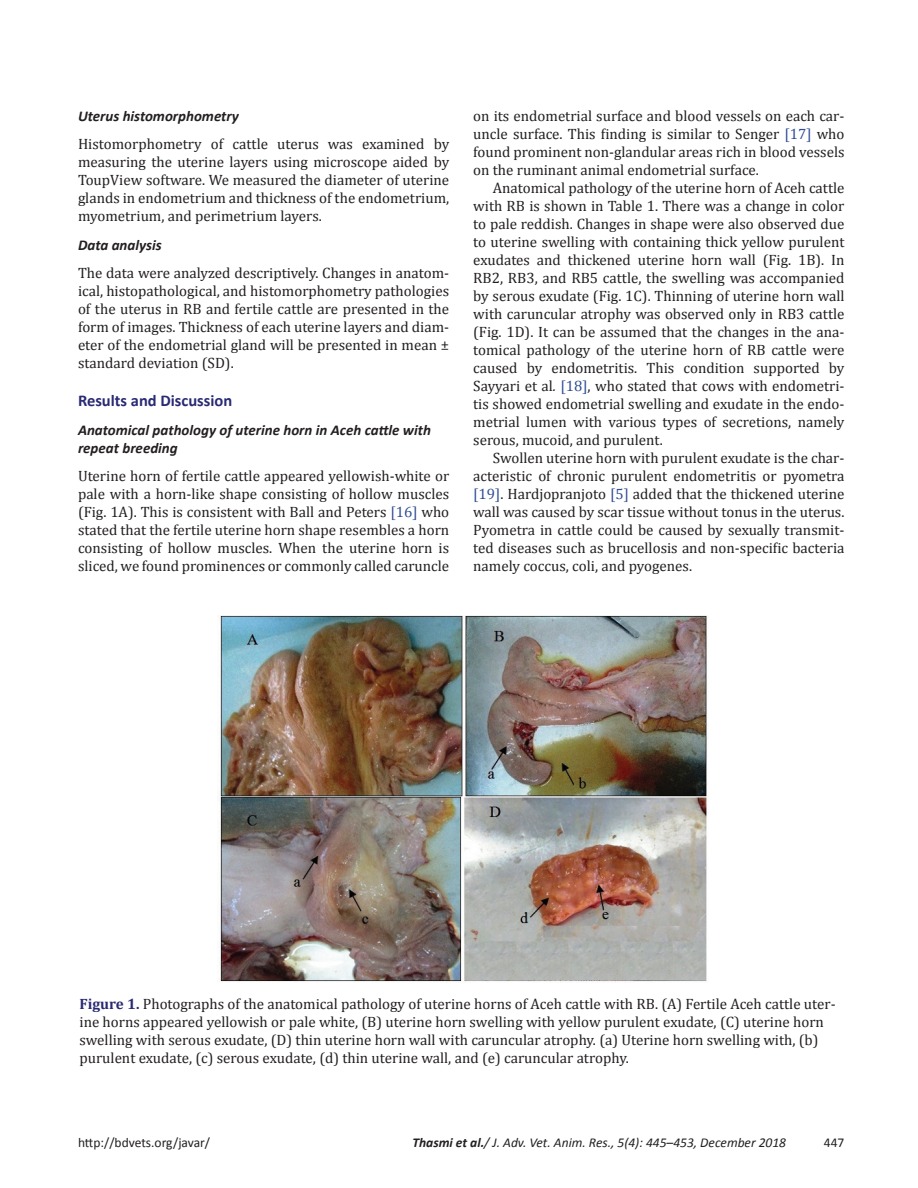
<style>
.page{position:relative;width:918px;height:1188px;background:#fff}
.page>*{position:absolute;margin:0;border:0;box-sizing:border-box;transform-origin:0 0}
.Head_A{font:700 16.5px "Calibri";color:#292a73}
.Para_Indent{font:15px/18px "Cambria";color:#231f20;text-align:justify}
.Para_1st{font:15px/18px "Cambria";color:#231f20;text-align:justify}
.Head_B{font:italic 700 15px/18px "Calibri";color:#231f20}
.t1{font:italic 13.5px "Calibri";color:#231f20}
.t2{font:13.5px "Calibri";color:#231f20}
.s1{color:#304d94}
.s2{font-style:italic}
.s3{font-weight:700;color:#292a73}
.s4{font-weight:700}
</style>
<div class="page">
<img style="left:218px;top:615px;width:489px;height:367px">
<p class="Head_B" style="left:78px;top:106px;width:162px">Uterus histomorphometry</p>
<p class="Para_1st" style="left:78px;top:135px;width:373px">Histomorphometry of cattle uterus was examined by measuring the uterine layers using microscope aided by ToupView software. We measured the diameter of uterine glands in endometrium and thickness of the endometrium, myometrium, and perimetrium layers.</p>
<p class="Head_B" style="left:78px;top:235px;width:85px">Data analysis</p>
<p class="Para_1st" style="left:78px;top:264px;width:373px">The data were analyzed descriptively. Changes in anatom&shy;ical, histopathological, and histomorphometry pathologies of the uterus in RB and fertile cattle are presented in the form of images. Thickness of each uterine layers and diam&shy;eter of the endometrial gland will be presented in mean ± standard deviation (SD).</p>
<p class="Head_A" style="left:78px;top:390px;width:156px">Results and Discussion</p>
<p class="Head_B" style="left:78px;top:420px;width:354px">Anatomical pathology of uterine horn in Aceh cattle with repeat breeding</p>
<p class="Para_1st" style="left:78px;top:467px;width:373px">Uterine horn of fertile cattle appeared yellowish-white or pale with a horn-like shape consisting of hollow muscles (Fig. 1A). This is consistent with Ball and Peters <span class="s1">[16]</span> who stated that the fertile uterine horn shape resembles a horn consisting of hollow muscles. When the uterine horn is sliced, we found prominences or commonly called caruncle</p>
<p class="Para_1st" style="left:473px;top:107px;width:373px">on its endometrial surface and blood vessels on each car&shy;uncle surface. This finding is similar to Senger <span class="s1">[17]</span> who found prominent non-glandular areas rich in blood vessels on the ruminant animal endometrial surface.</p>
<p class="Para_Indent" style="left:473px;top:179px;width:373px;text-indent:20px">Anatomical pathology of the uterine horn of Aceh cattle with RB is shown in Table 1. There was a change in color to pale reddish. Changes in shape were also observed due to uterine swelling with containing thick yellow purulent exudates and thickened uterine horn wall (Fig. 1B). In RB2, RB3, and RB5 cattle, the swelling was accompanied by serous exudate (Fig. 1C). Thinning of uterine horn wall with caruncular atrophy was observed only in RB3 cattle (Fig. 1D). It can be assumed that the changes in the ana&shy;tomical pathology of the uterine horn of RB cattle were caused by endometritis. This condition supported by Sayyari et al<span class="s2">.</span> <span class="s1">[18]</span>, who stated that cows with endometri&shy;tis showed endometrial swelling and exudate in the endo&shy;metrial lumen with various types of secretions, namely serous, mucoid, and purulent.</p>
<p class="Para_Indent" style="left:473px;top:449px;width:373px;text-indent:20px">Swollen uterine horn with purulent exudate is the char&shy;acteristic of chronic purulent endometritis or pyometra <span class="s1">[19]</span>. Hardjopranjoto <span class="s1">[5]</span> added that the thickened uterine wall was caused by scar tissue without tonus in the uterus.<br>Pyometra in cattle could be caused by sexually transmit&shy;ted diseases such as brucellosis and non-specific bacteria namely coccus, coli, and pyogenes.</p>
<p class="Para_Indent" style="left:80px;top:995px;width:758px;text-align:left"><span class="s3">Figure 1.</span> Photographs of the anatomical pathology of uterine horns of Aceh cattle with RB. (A) Fertile Aceh cattle uter&shy;ine horns appeared yellowish or pale white, (B) uterine horn swelling with yellow purulent exudate, (C) uterine horn swelling with serous exudate, (D) thin uterine horn wall with caruncular atrophy. (a) Uterine horn swelling with, (b) purulent exudate, (c) serous exudate, (d) thin uterine wall, and (e) caruncular atrophy.</p>
<p class="t2" style="left:78px;top:1134px;width:134px">http://bdvets.org/javar/</p>
<p class="t1" style="left:412px;top:1134px;width:375px"><span class="s4">Thasmi et al.</span>/ J. Adv. Vet. Anim. Res., 5(4): 445–453, December 2018</p>
<p class="t2" style="left:824px;top:1134px;width:22px">447</p>
</div>
